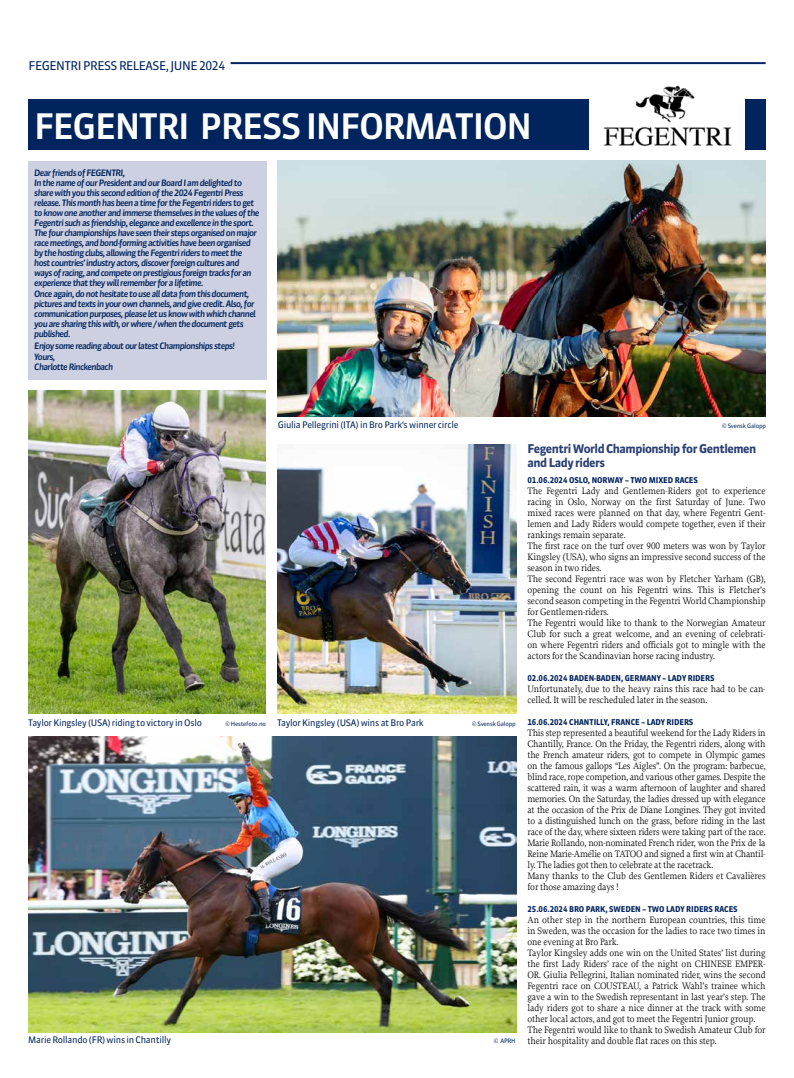
<style>
.page{position:relative;width:794px;height:1078px;background:#fff}
.page>*{position:absolute;margin:0;border:0;box-sizing:border-box;transform-origin:0 0}
.t1{font:500 35px "Sanuk";letter-spacing:-.04em;color:#fff}
.t2{font:700 12px/14.4px "Sanuk TF";letter-spacing:-.04em;color:#2a4074}
.t3{font:12px "Sanuk TF";letter-spacing:-.04em;color:#00245d}
.t4{font:9.8px/11px "Proforma";letter-spacing:-.01em;color:#000;scale:.95 1}
.t5{font:9px "Sanuk TF";letter-spacing:-.03em;color:#00245d}
.t6{font:italic 500 8.8px/10px "Sanuk TF";letter-spacing:-.07em;color:#00245d}
.t7{font:700 8px "Sanuk TF";letter-spacing:-.01em;color:#00245d;scale:.95 1}
.t8{font:6px "Sanuk TF";letter-spacing:-.03em;color:#00245d}
.s1{font-size:6px}
</style>
<div class="page">
<hr style="left:231px;top:62px;width:534px;height:2px;background:#00245d">
<div style="left:29px;top:99px;width:737px;height:50px;background:#00245d"></div>
<img style="left:589px;top:85px;width:156px;height:64px">
<img style="left:29px;top:736px;width:487px;height:295px">
<img style="left:28px;top:390px;width:238px;height:323px">
<img style="left:278px;top:160px;width:487px;height:257px">
<div style="left:29px;top:161px;width:238px;height:218px;background:#cdd0e1"></div>
<img style="left:278px;top:444px;width:238px;height:269px">
<p class="t3" style="left:29px;top:59px;width:198px">FEGENTRI PRESS RELEASE, JUNE 2024</p>
<h1 class="t1" style="left:34px;top:105px;width:499px">FEGENTRI PRESS INFORMATION</h1>
<p class="t6" style="left:34px;top:167px;width:227px">Dear friends of FEGENTRI,<br>In the name of our President and our Board I am delighted to share with you this second edition of the 2024 Fegentri Press release. This month has been a time for the Fegentri riders to get to know one another and immerse themselves in the values of the Fegentri such as friendship, elegance and excellence in the sport.<br>The four championships have seen their steps organised on major race meetings, and bond-forming activities have been organised by the hosting clubs, allowing the Fegentri riders to meet the host countries’ industry actors, discover foreign cultures and ways of racing, and compete on prestigious foreign tracks for an experience that they will remember for a lifetime.</p>
<p class="t6" style="left:34px;top:289px;width:223px">Once again, do not hesitate to use all data from this document, pictures and texts in your own channels, and give credit. Also, for communication purposes, please let us know with which channel you are sharing this with, or where / when the document gets published.</p>
<p class="t6" style="left:34px;top:339px;width:202px;line-height:11.4px">Enjoy some reading about our latest Championships steps!<br>Yours,</p>
<p class="t6" style="left:34px;top:362px;width:80px">Charlotte Rinckenbach</p>
<p class="t5" style="left:278px;top:419px;width:182px">Giulia Pellegrini (ITA) in Bro Park‘s winner circle</p>
<p class="t8" style="left:722px;top:422px;width:45px">© Svensk Galopp</p>
<p class="t5" style="left:28px;top:717px;width:175px">Taylor Kingsley (USA) riding to victory in Oslo</p>
<p class="t5" style="left:225px;top:717px;width:200px"><span class="s1">© Hestefoto.no</span> Taylor Kingsley (USA) wins at Bro Park</p>
<p class="t8" style="left:472px;top:720px;width:45px">© Svensk Galopp</p>
<p class="t5" style="left:28px;top:1033px;width:144px">Marie Rollando (FR) wins in Chantilly</p>
<p class="t8" style="left:494px;top:1036px;width:23px">© APRH</p>
<p class="t2" style="left:527px;top:441px;width:230px">Fegentri World Championship for Gentlemen and Lady riders</p>
<p class="t7" style="left:527px;top:475px;width:181px">01.06.2024 OSLO, NORWAY – TWO MIXED RACES</p>
<p class="t4" style="left:527px;top:485px;width:252px">The Fegentri Lady and Gentlemen-Riders got to experience racing in Oslo, Norway on the first Saturday of June. Two mixed races were planned on that day, where Fegentri Gent&shy;lemen and Lady Riders would compete together, even if their rankings remain separate.<br>The first race on the turf over 900 meters was won by Taylor Kingsley (USA), who signs an impressive second success of the season in two rides.<br>The second Fegentri race was won by Fletcher Yarham (GB), opening the count on his Fegentri wins. This is Fletcher’s second season competing in the Fegentri World Championship for Gentlemen-riders.<br>The Fegentri would like to thank to the Norwegian Amateur Club for such a great welcome, and an evening of celebrati&shy;on where Fegentri riders and officials got to mingle with the actors for the Scandinavian horse racing industry.</p>
<p class="t7" style="left:527px;top:673px;width:198px">02.06.2024 BADEN-BADEN, GERMANY – LADY RIDERS</p>
<p class="t4" style="left:527px;top:683px;width:252px">Unfortunately, due to the heavy rains this race had to be can&shy;celled. It will be rescheduled later in the season.</p>
<p class="t7" style="left:527px;top:717px;width:176px">16.06.2024 CHANTILLY, FRANCE – LADY RIDERS</p>
<p class="t4" style="left:527px;top:727px;width:252px">This step represented a beautiful weekend for the Lady Riders in Chantilly, France. On the Friday, the Fegentri riders, along with the French amateur riders, got to compete in Olympic games on the famous gallops “Les Aigles”. On the program: barbecue, blind race, rope competion, and various other games. Despite the scattered rain, it was a warm afternoon of laughter and shared memories. On the Saturday, the ladies dressed up with elegance at the occasion of the Prix de Diane Longines. They got invited to a distinguished lunch on the grass, before riding in the last race of the day, where sixteen riders were taking part of the race.<br>Marie Rollando, non-nominated French rider, won the Prix de la Reine Marie-Amélie on TATOO and signed a first win at Chantil&shy;ly. The ladies got then to celebrate at the racetrack.<br>Many thanks to the Club des Gentlemen Riders et Cavalières for those amazing days !</p>
<p class="t7" style="left:527px;top:904px;width:223px">25.06.2024 BRO PARK, SWEDEN – TWO LADY RIDERS RACES</p>
<p class="t4" style="left:527px;top:914px;width:252px">An other step in the northern European countries, this time in Sweden, was the occasion for the ladies to race two times in one evening at Bro Park.<br>Taylor Kingsley adds one win on the United States’ list during the first Lady Riders’ race of the night on CHINESE EMPER-OR. Giulia Pellegrini, Italian nominated rider, wins the second Fegentri race on COUSTEAU, a Patrick Wahl’s trainee which gave a win to the Swedish representant in last year’s step. The lady riders got to share a nice dinner at the track with some other local actors, and got to meet the Fegentri Junior group.<br>The Fegentri would like to thank to Swedish Amateur Club for their hospitality and double flat races on this step.</p>
</div>
